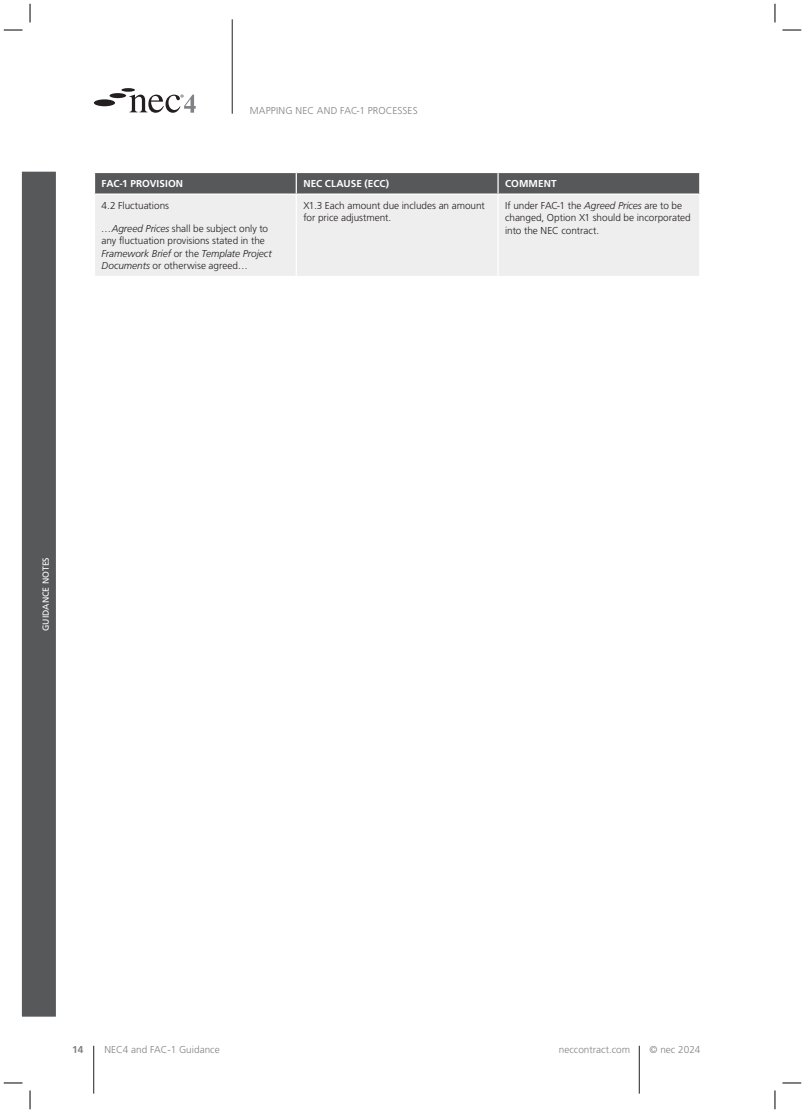
<style>
.page{position:relative;width:805px;height:1113px;background:#fff}
.page>*{position:absolute;margin:0;border:0;box-sizing:border-box;transform-origin:0 0}
.Table_Text{font:300 10px/12.5px "Frutiger";letter-spacing:-.005em;color:#231f20}
.t1{font:300 10px "Frutiger";color:#808285}
.Table_Heading{font:700 10px "Frutiger";letter-spacing:.005em;color:#fff}
.t2{font:700 10px "Frutiger";color:#808285}
.t3{font:8.75px "Frutiger";color:#fff}
.s1{font-style:italic}
</style>
<div class="page">
<hr style="left:93px;top:1045px;width:1px;height:48px;background:#231f20">
<hr style="left:638px;top:1045px;width:1px;height:48px;background:#231f20">
<hr style="left:232px;top:19px;width:1px;height:95px;background:#231f20">
<div style="left:94px;top:99px;width:21px;height:7px;background:#231f20;border-radius:50%"></div>
<div style="left:109px;top:93px;width:17px;height:5px;background:#231f20;border-radius:50%"></div>
<svg style="left:121px;top:88px;width:14px;height:4px"></svg>
<svg style="left:129px;top:94px;width:66px;height:19px"></svg>
<div style="left:21px;top:170px;width:36px;height:847px;background:#57585a"></div>
<div style="left:19px;top:169px;width:39px;height:850px;border:2px solid #fff"></div>
<div style="left:95px;top:195px;width:603px;height:81px;background:#eeeeef"></div>
<svg style="left:95px;top:172px;width:603px;height:21px;background:#606163"></svg>
<hr style="left:295px;top:195px;width:2px;height:81px;background:#fff">
<hr style="left:497px;top:195px;width:1px;height:81px;background:#fff">
<svg style="left:4px;top:29px;width:18px;height:2px"></svg>
<svg style="left:782px;top:29px;width:18px;height:2px"></svg>
<svg style="left:4px;top:1082px;width:18px;height:1px"></svg>
<svg style="left:782px;top:1082px;width:18px;height:1px"></svg>
<svg style="left:29px;top:4px;width:2px;height:19px"></svg>
<svg style="left:29px;top:1090px;width:2px;height:19px"></svg>
<svg style="left:774px;top:4px;width:1px;height:19px"></svg>
<svg style="left:774px;top:1090px;width:1px;height:19px"></svg>
<p class="t1" style="left:250px;top:105px;width:16px">Mapping</p>
<p class="t1" style="left:295px;top:105px;width:29px">NEC and</p>
<p class="t1" style="left:340px;top:105px;width:79px">FAC-1 processes</p>
<p class="Table_Heading" style="left:101px;top:178px;width:83px">FAC-1 PROVISION</p>
<p class="Table_Heading" style="left:303px;top:178px;width:87px">NEC CLAUSE (ECC)</p>
<p class="Table_Heading" style="left:505px;top:178px;width:53px">COMMENT</p>
<p class="Table_Text" style="left:101px;top:199px;width:69px">4.2 Fluctuations</p>
<p class="Table_Text" style="left:101px;top:222px;width:172px"><span class="s1">…Agreed Prices</span> shall be subject only to any fluctuation provisions stated in the <span class="s1">Framework Brief</span> or the <span class="s1">Template Project Documents</span> or otherwise agreed…</p>
<p class="Table_Text" style="left:303px;top:199px;width:183px">X1.3 Each amount due includes an amount for price adjustment.</p>
<p class="Table_Text" style="left:505px;top:199px;width:187px">If under FAC-1 the <span class="s1">Agreed Prices</span> are to be changed, Option X1 should be incorporated into the NEC contract.</p>
<p class="t3" style="left:41px;top:631px;width:75px;rotate:-90deg">GUIDANCE NOTES</p>
<p class="t2" style="left:72px;top:1043px;width:13px">14</p>
<p class="t1" style="left:104px;top:1044px;width:117px">NEC4 and FAC-1 Guidance</p>
<p class="t1" style="left:558px;top:1044px;width:73px">neccontract.com</p>
<p class="t1" style="left:649px;top:1044px;width:52px">© nec 2024</p>
</div>
